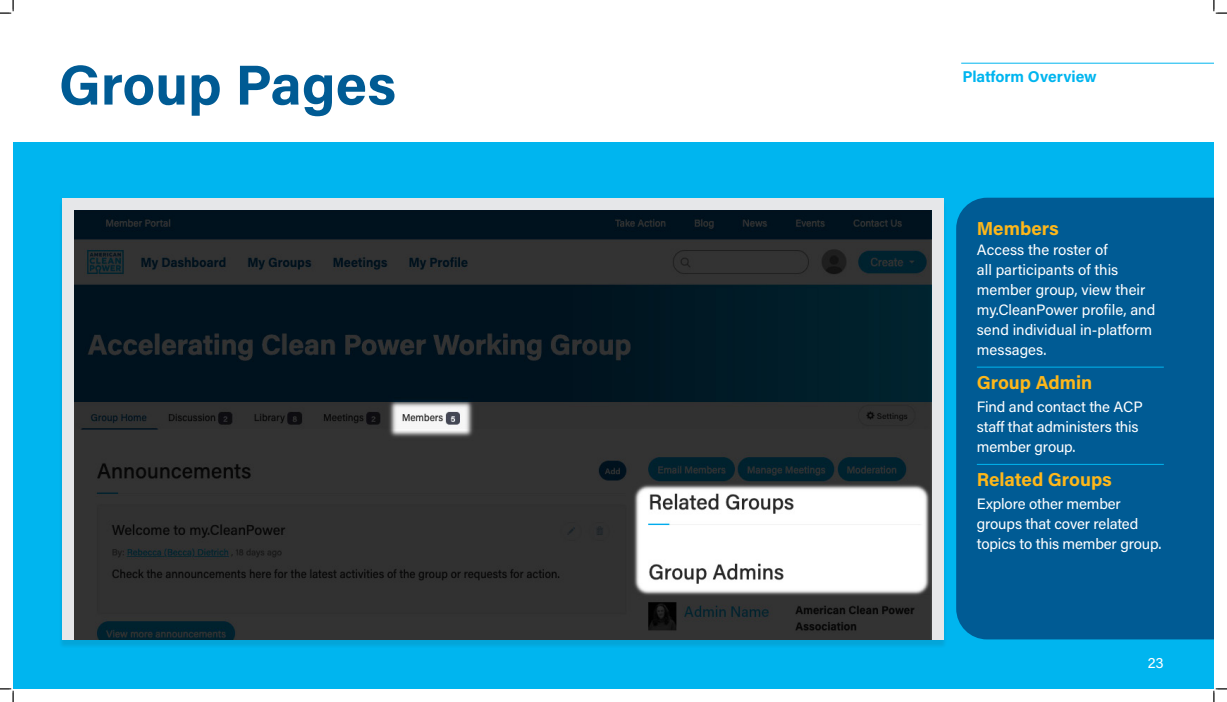
<style>
.page{position:relative;width:1227px;height:702px;background:#fff}
.page>*{position:absolute;margin:0;border:0;box-sizing:border-box;transform-origin:0 0}
.t1{font:700 56.25px "Acumin Pro";color:#005b94}
.t2{font:700 18.75px "Acumin Pro";color:#fdb71a}
.t3{font:700 15.62px "Acumin Pro";letter-spacing:-.005em;color:#00b5ef}
.t4{font:15px/20px "Acumin Pro";letter-spacing:-.005em;color:#fff}
</style>
<div class="page">
<div style="left:13px;top:13px;width:1200px;height:675px;background:#00b5ef"></div>
<div style="left:13px;top:13px;width:1200px;height:128px;background:#fff"></div>
<div style="left:59px;top:200px;width:888px;height:448px;background:#231f20;opacity:.11"></div>
<div style="left:62px;top:198px;width:881px;height:441px;background:#e6e7e9"></div>
<div style="left:956px;top:198px;width:257px;height:441px;background:#005b94"></div>
<img style="left:75px;top:211px;width:856px;height:428px">
<hr style="left:976px;top:366px;width:187px;height:1px;background:#00b5ef">
<hr style="left:976px;top:464px;width:187px;height:1px;background:#00b5ef">
<hr style="left:961px;top:63px;width:252px;height:1px;background:#00b5ef">
<svg style="left:0;top:0;width:14px;height:14px"></svg>
<svg style="left:0;top:688px;width:14px;height:13px"></svg>
<svg style="left:1213px;top:0;width:13px;height:14px"></svg>
<svg style="left:1213px;top:688px;width:13px;height:13px"></svg>
<p class="t1" style="left:59px;top:45px;width:339px">Group Pages</p>
<p class="t3" style="left:962px;top:66px;width:136px">Platform Overview</p>
<p class="t2" style="left:976px;top:215px;width:84px">Members</p>
<p class="t4" style="left:976px;top:239px;width:180px">Access the roster of<br>all participants of this member group, view their my.CleanPower profile, and send individual in-platform messages.</p>
<p class="t2" style="left:976px;top:369px;width:117px">Group Admin</p>
<p class="t4" style="left:976px;top:396px;width:167px">Find and contact the ACP staff that administers this member group.</p>
<p class="t2" style="left:976px;top:466px;width:137px">Related Groups</p>
<p class="t4" style="left:976px;top:493px;width:186px">Explore other member groups that cover related topics to this member group.</p>
<p class="t4" style="left:1147px;top:651px;width:18px">23</p>
</div>
